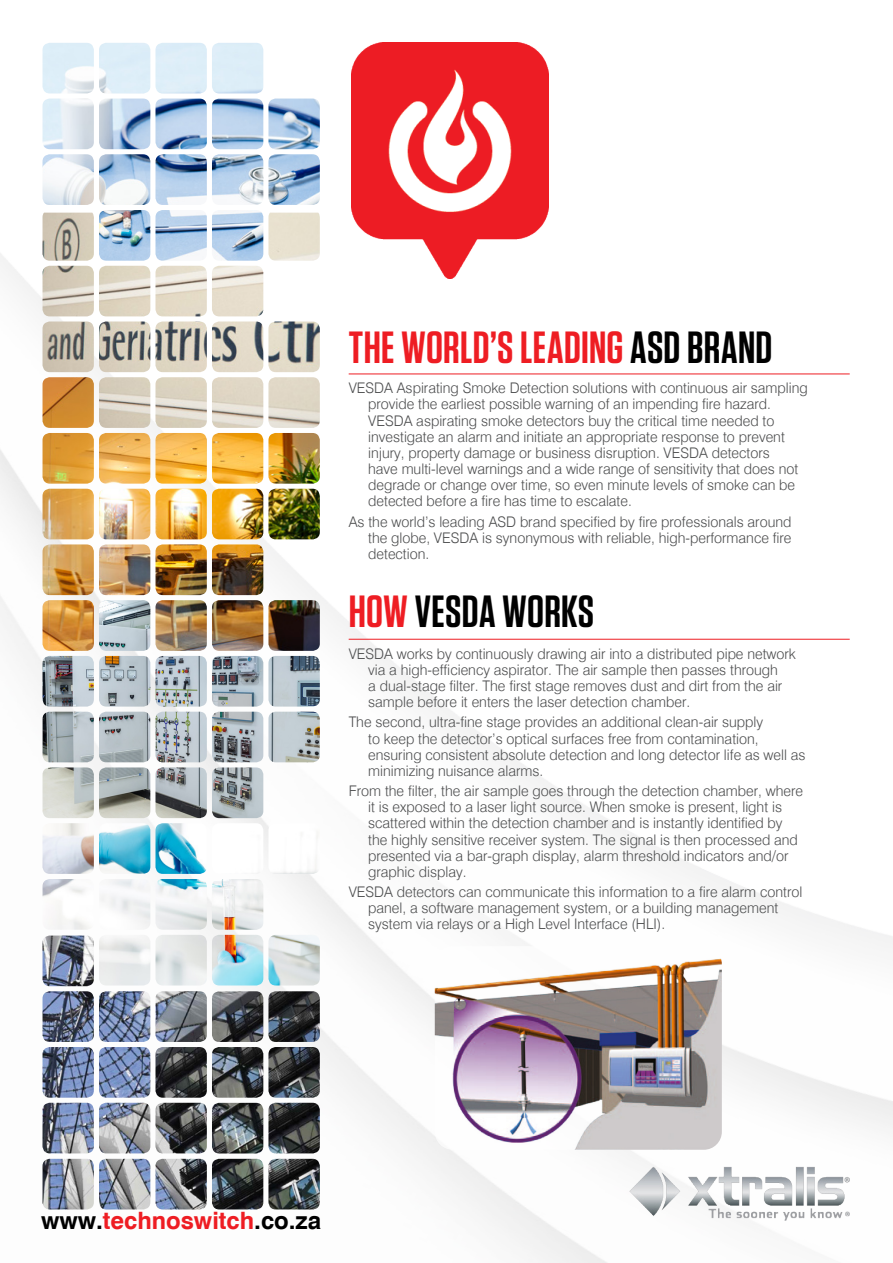
<style>
.page{position:relative;width:893px;height:1263px;background:#fff}
.page>*{position:absolute;margin:0;border:0;box-sizing:border-box;transform-origin:0 0}
.FP_RED_BLACK_Tungste{font:600 45px "Tungsten";letter-spacing:.005em;color:#ee1d23}
.FP_RED_BLACK_Tungste-2{font:600 45px "Tungsten";letter-spacing:.005em;color:#000}
.t1{font:700 24px "Swiss 721 BT";color:#ee1d23}
.TOC_Body_Text_copy{font:300 14.7px/16.2px "Swiss 721 BT";color:#4b4c4d}
.s1{color:#000}
.s2{color:#ee1d23}
</style>
<div class="page">
<img style="left:0;top:42px;width:893px;height:1221px">
<img style="left:629px;top:1167px;width:220px;height:53px">
<img style="left:352px;top:43px;width:196px;height:235px">
<img style="left:43px;top:43px;width:277px;height:170px">
<img style="left:43px;top:213px;width:277px;height:164px">
<img style="left:43px;top:377px;width:277px;height:223px">
<img style="left:43px;top:600px;width:277px;height:218px">
<img style="left:43px;top:823px;width:277px;height:112px">
<img style="left:43px;top:935px;width:277px;height:274px">
<hr style="left:349px;top:639px;width:501px;height:1px;background:#ee1d23">
<hr style="left:349px;top:374px;width:501px;height:1px;background:#ee1d23">
<img style="left:435px;top:946px;width:287px;height:204px">
<p class="FP_RED_BLACK_Tungste" style="left:349px;top:324px;width:425px">THE WORLD’S LEADING <span class="s1">ASD BRAND</span></p>
<p class="TOC_Body_Text_copy" style="left:368px;top:380px;width:441px;text-indent:-20px">VESDA Aspirating Smoke Detection solutions with continuous air sampling provide the earliest possible warning of an impending fire hazard.<br>VESDA aspirating smoke detectors buy the critical time needed to investigate an alarm and initiate an appropriate response to prevent injury, property damage or business disruption. VESDA detectors<br>have multi-level warnings and a wide range of sensitivity that does not degrade or change over time, so even minute levels of smoke can be detected before a fire has time to escalate.</p>
<p class="TOC_Body_Text_copy" style="left:368px;top:513px;width:425px;text-align:justify;text-indent:-20px">As the world’s leading ASD brand specified by fire professionals around the globe, VESDA is synonymous with reliable, high-performance fire detection.</p>
<p class="FP_RED_BLACK_Tungste-2" style="left:349px;top:588px;width:247px"><span class="s2">HOW</span> VESDA WORKS</p>
<p class="TOC_Body_Text_copy" style="left:368px;top:645px;width:429px;text-indent:-20px">VESDA works by continuously drawing air into a distributed pipe network via a high-efficiency aspirator. The air sample then passes through<br>a dual-stage filter. The first stage removes dust and dirt from the air sample before it enters the laser detection chamber.</p>
<p class="TOC_Body_Text_copy" style="left:368px;top:714px;width:439px;text-indent:-20px">The second, ultra-fine stage provides an additional clean-air supply<br>to keep the detector’s optical surfaces free from contamination, ensuring consistent absolute detection and long detector life as well as minimizing nuisance alarms.</p>
<p class="TOC_Body_Text_copy" style="left:368px;top:783px;width:436px;text-indent:-20px">From the filter, the air sample goes through the detection chamber, where it is exposed to a laser light source. When smoke is present, light is scattered within the detection chamber and is instantly identified by the highly sensitive receiver system. The signal is then processed and presented via a bar-graph display, alarm threshold indicators and/or graphic display.</p>
<p class="TOC_Body_Text_copy" style="left:368px;top:884px;width:436px;text-indent:-20px">VESDA detectors can communicate this information to a fire alarm control panel, a software management system, or a building management system via relays or a High Level Interface (HLI).</p>
<p class="t1" style="left:41px;top:1206px;width:282px"><span class="s1">www.</span>technoswitch<span class="s1">.co.za</span></p>
</div>
